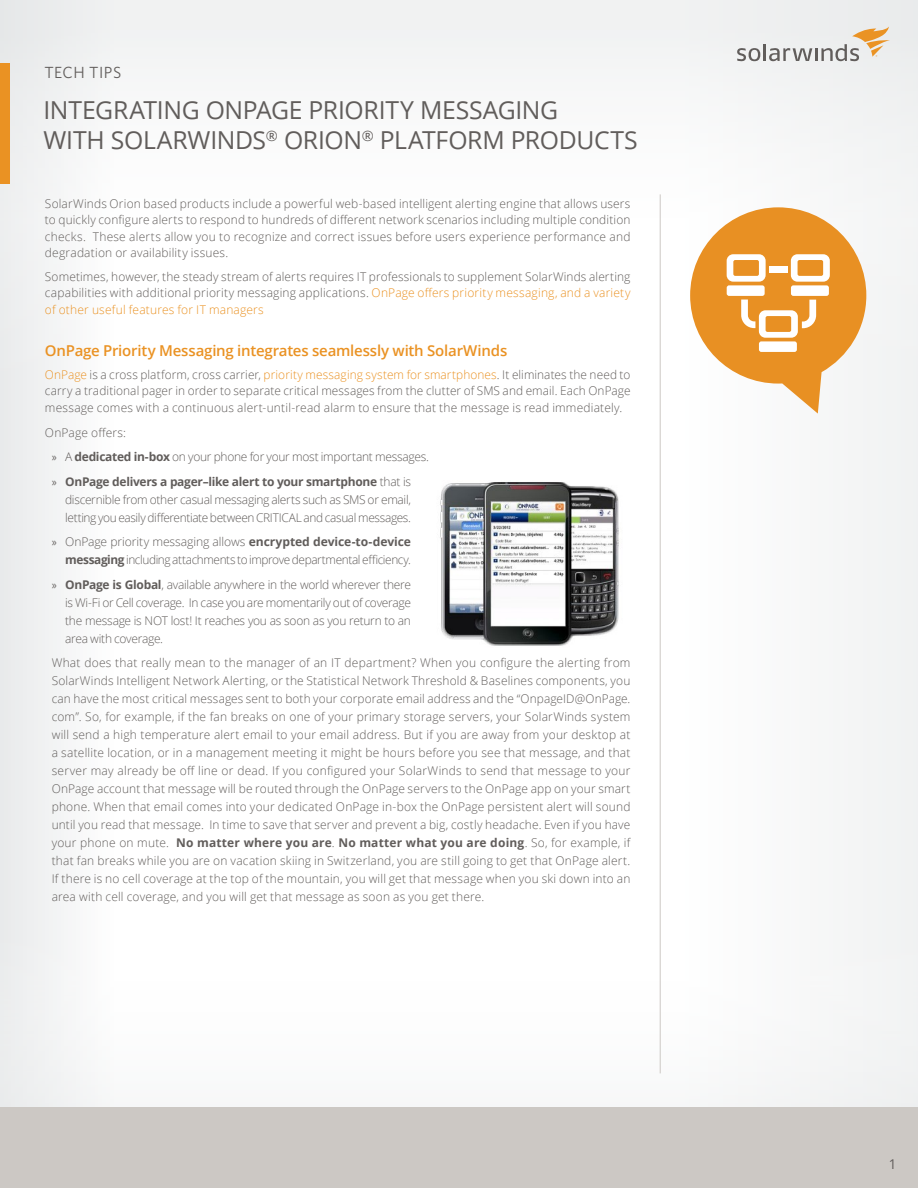
<style>
.page{position:relative;width:918px;height:1188px;background:#fff}
.page>*{position:absolute;margin:0;border:0;box-sizing:border-box;transform-origin:0 0}
.t1{font:24.75px/29.7px "Open Sans";letter-spacing:-.01em;color:#615d5b}
.t2{font:16.2px "Whitney";letter-spacing:.03em;color:#615d5b}
.t3{font:600 15px "Open Sans";letter-spacing:-.015em;color:#ea9223}
.t4{font:13.5px "Open Sans";color:#615d5b}
.t5{font:300 12px/18px "Open Sans";letter-spacing:-.01em;color:#615d5b;text-align:justify}
.t6{font:700 12px/24.5px "Open Sans";letter-spacing:-.025em;color:#615d5b}
.t7{font:300 12px/18px "Open Sans";letter-spacing:-.03em;color:#615d5b;text-align:right}
.s1{color:#ea9223}
.s2{font-weight:300}
.s3{font-family:"Myriad Pro";font-weight:400}
.s4{font-weight:700}
</style>
<div class="page">
<div style="left:0;top:0;width:918px;height:1188px;background:linear-gradient(to right,#fbfbfb,#f9fafa)"></div>
<div style="left:0;top:1107px;width:918px;height:81px;background:#ccc8c4"></div>
<div style="left:0;top:63px;width:10px;height:121px;background:#ea9223"></div>
<svg style="left:737px;top:48px;width:23px;height:13px"></svg>
<hr style="left:763px;top:44px;width:3px;height:17px;background:#615d5b">
<svg style="left:769px;top:26px;width:121px;height:35px;background:#dcd5cb"></svg>
<img style="left:431px;top:480px;width:200px;height:168px">
<hr style="left:660px;top:194px;width:1px;height:879px;background:#ccc8c4">
<svg style="left:690px;top:207px;width:176px;height:207px"></svg>
<h2 class="t2" style="left:44px;top:63px;width:78px">TECH TIPS</h2>
<h1 class="t1" style="left:43px;top:95px;width:596px">INTEGRATI NG ONPAGE PRIO RITY MESSAGI NG<br>WITH SO LARWI NDS<sup>®</sup> O RIO N<sup>®</sup> PLATFO RM PRO DUCTS</h1>
<p class="t5" style="left:45px;top:195px;width:587px;line-height:16.5px">SolarWinds Orion based products include a powerful web-based intelligent alerting engine that allows users to quickly configure alerts to respond to hundreds of different network scenarios including multiple condition checks. These alerts allow you to recognize and correct issues before users experience performance and degradation or availability issues.</p>
<p class="t5" style="left:45px;top:268px;width:587px;line-height:16.5px">Sometimes, however, the steady stream of alerts requires IT professionals to supplement SolarWinds alerting capabilities with additional priority messaging applications. <span class="s1">OnPage offers priority messaging, and a variety of other useful features for IT managers</span></p>
<p class="t3" style="left:45px;top:340px;width:464px">OnPage Priority Messaging integrates seamlessly with SolarWinds</p>
<p class="t5" style="left:45px;top:366px;width:587px;line-height:16.5px"><span class="s1">OnPage</span> is a cross platform, cross carrier, <span class="s1">priority messaging system for smartphones</span>. It eliminates the need to carry a traditional pager in order to separate critical messages from the clutter of SMS and email. Each OnPage message comes with a continuous alert-until-read alarm to ensure that the message is read immediately.</p>
<p class="t6" style="left:52px;top:420px;width:379px;text-indent:-7px"><span class="s2">OnPage offers:<br></span><span class="s3">»</span> <span class="s2">A</span> dedicated in-box <span class="s2">on your phone for your most important messages. </span><span class="s3">»</span> OnPage delivers a pager–like alert to your smartphone <span class="s2">that is</span></p>
<p class="t5" style="left:65px;top:490px;width:347px">discernible from other casual messaging alerts such as SMS or email, letting you easily differentiate between CRITICAL and casual messages.</p>
<p class="t7" style="left:52px;top:532px;width:361px"><span class="s3">»</span> OnPage priority messaging allows <span class="s4">encrypted device-to-device messaging</span> including attachments to improve departmental efficiency.</p>
<p class="t5" style="left:65px;top:575px;width:347px;text-indent:-14px"><span class="s3">»</span> <span class="s4">OnPage is Global</span>, available anywhere in the world wherever there is Wi-Fi or Cell coverage. In case you are momentarily out of coverage the message is NOT lost! It reaches you as soon as you return to an area with coverage.</p>
<p class="t5" style="left:52px;top:654px;width:580px">What does that really mean to the manager of an IT department? When you configure the alerting from SolarWinds Intelligent Network Alerting, or the Statistical Network Threshold &amp; Baselines components, you can have the most critical messages sent to both your corporate email address and the “OnpageID@OnPage. com”. So, for example, if the fan breaks on one of your primary storage servers, your SolarWinds system will send a high temperature alert email to your email address. But if you are away from your desktop at a satellite location, or in a management meeting it might be hours before you see that message, and that server may already be off line or dead. If you configured your SolarWinds to send that message to your OnPage account that message will be routed through the OnPage servers to the OnPage app on your smart phone. When that email comes into your dedicated OnPage in-box the OnPage persistent alert will sound until you read that message. In time to save that server and prevent a big, costly headache. Even if you have your phone on mute. <span class="s4">No matter where you are</span>. <span class="s4">No matter what you are doing</span>. So, for example, if that fan breaks while you are on vacation skiing in Switzerland, you are still going to get that OnPage alert.<br>If there is no cell coverage at the top of the mountain, you will get that message when you ski down into an area with cell coverage, and you will get that message as soon as you get there.</p>
<p class="t4" style="left:889px;top:1155px;width:9px">1</p>
</div>
